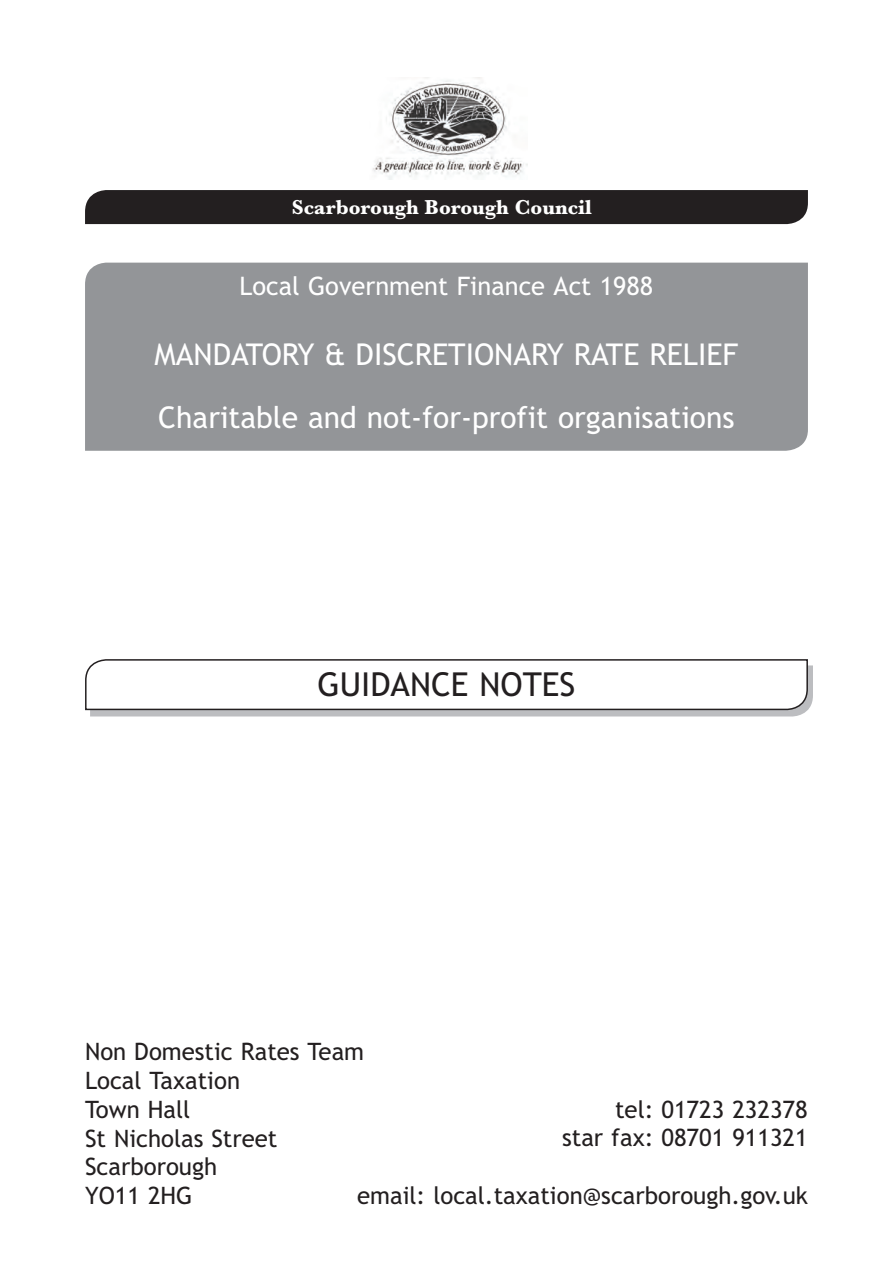
<style>
.page{position:relative;width:893px;height:1263px;background:#fff}
.page>*{position:absolute;margin:0;border:0;box-sizing:border-box;transform-origin:0 0}
.t1{font:33px "Trebuchet MS";color:#231f20}
.t2{font:30px/62.7px "Trebuchet MS";color:#fff}
.t3{font:25.5px "Trebuchet MS";color:#fff}
.t4{font:24px/28.8px "Trebuchet MS";color:#231f20;text-align:right}
.t5{font:700 21px "Baskerville";color:#fff}
</style>
<div class="page">
<div style="left:85px;top:190px;width:723px;height:34px;background:#231f20"></div>
<div style="left:85px;top:263px;width:723px;height:188px;background:#939598"></div>
<img style="left:372px;top:78px;width:155px;height:101px">
<svg style="left:85px;top:659px;width:728px;height:57px"></svg>
<p class="t5" style="left:292px;top:195px;width:301px">Scarborough Borough Council</p>
<p class="t3" style="left:239px;top:271px;width:415px">Local Government Finance Act 1988</p>
<p class="t2" style="left:155px;top:323px;width:585px">MANDATORY &amp; DISCRETIONARY RATE RELIEF<br>Charitable and not-for-profit organisations</p>
<h1 class="t1" style="left:317px;top:665px;width:259px">GUIDANCE NOTES</h1>
<p class="t4" style="left:85px;top:1037px;width:281px;text-align:left">Non Domestic Rates Team<br>Local Taxation<br>Town Hall<br>St Nicholas Street<br>Scarborough<br>YO11 2HG</p>
<p class="t4" style="left:562px;top:1095px;width:247px">tel: 01723 232378<br>star fax: 08701 911321</p>
<p class="t4" style="left:357px;top:1181px;width:452px">email: local.taxation@scarborough.gov.uk</p>
</div>
